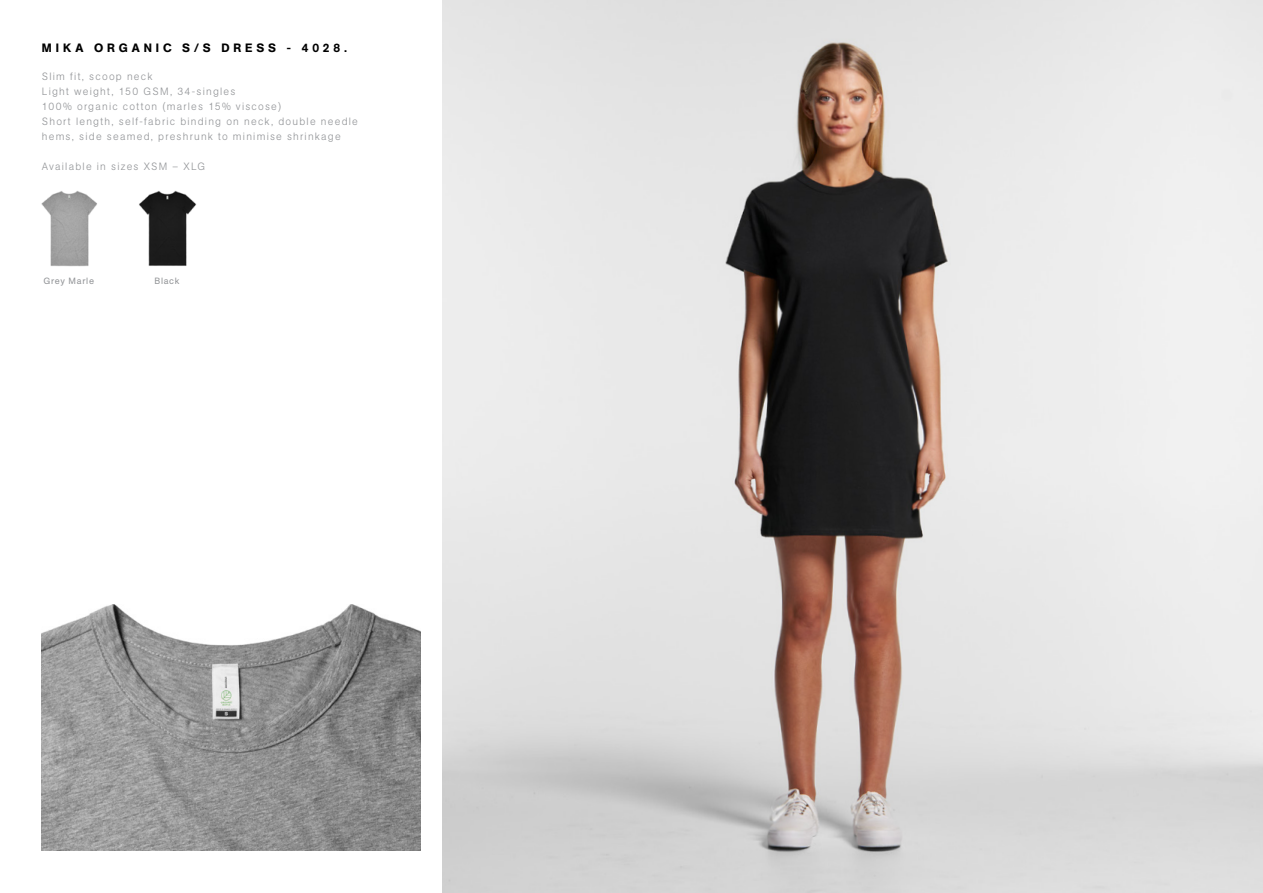
<style>
.page{position:relative;width:1263px;height:893px;background:#fff}
.page>*{position:absolute;margin:0;border:0;box-sizing:border-box;transform-origin:0 0}
.t1{font:500 12px "AG Book Pro";letter-spacing:.325em;color:#000}
.t2{font:300 10.5px/15px "AG Book Pro";letter-spacing:.115em;color:#939598}
.t3{font:9px "AG Book Pro";letter-spacing:.075em;color:#939598}
</style>
<div class="page">
<img style="left:442px;top:0;width:821px;height:893px">
<img style="left:41px;top:191px;width:56px;height:76px">
<img style="left:139px;top:190px;width:58px;height:76px">
<img style="left:42px;top:604px;width:379px;height:246px">
<p class="t1" style="left:42px;top:40px;width:307px">MIKA ORGANIC S/S DRESS - 4028.</p>
<p class="t2" style="left:42px;top:69px;width:318px">Slim fit, scoop neck<br>Light weight, 150 GSM, 34-singles<br>100% organic cotton (marles 15% viscose)<br>Short length, self-fabric binding on neck, double needle hems, side seamed, preshrunk to minimise shrinkage</p>
<p class="t2" style="left:42px;top:158px;width:165px">Available in sizes XSM – XLG</p>
<p class="t3" style="left:43px;top:275px;width:52px">Grey Marle</p>
<p class="t3" style="left:154px;top:275px;width:27px">Black</p>
</div>
